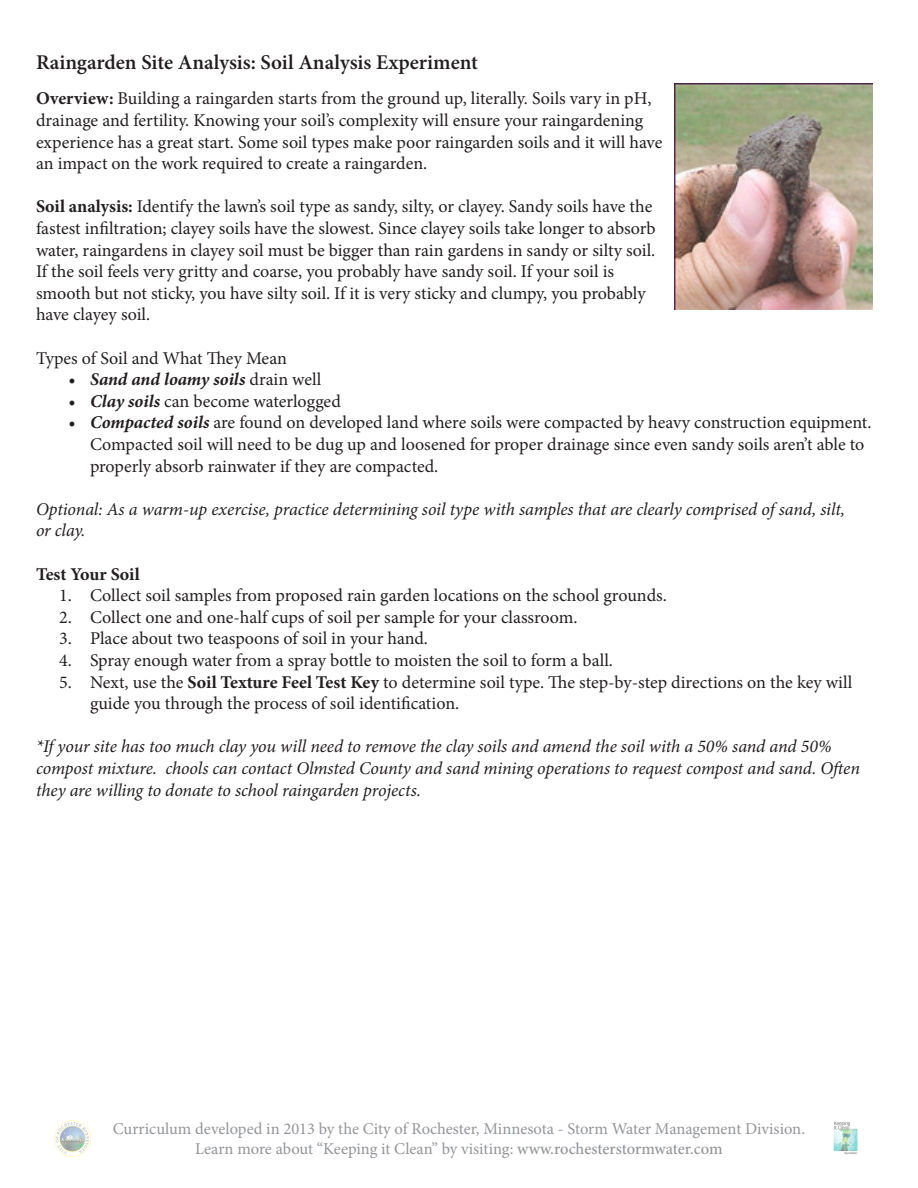
<style>
.page{position:relative;width:918px;height:1188px;background:#fff}
.page>*{position:absolute;margin:0;border:0;box-sizing:border-box;transform-origin:0 0}
.t1{font:600 21px "Minion Pro";color:#231f20}
.t2{font:18px/21.6px "Minion Pro";letter-spacing:-.005em;color:#231f20}
.t3{font:italic 18px/21.6px "Minion Pro";letter-spacing:-.01em;color:#231f20}
.t4{font:italic 700 18px "Minion Pro";letter-spacing:-.005em;color:#231f20}
.t5{font:700 18px "Minion Pro";letter-spacing:-.005em;color:#231f20}
.t6{font:16.5px "Minion Pro";color:#939598}
.s1{font-weight:700}
.s2{font-weight:400;font-style:normal}
.s3{font-weight:700;font-style:italic}
.s4{font-weight:500}
</style>
<div class="page">
<img style="left:54px;top:1120px;width:36px;height:36px">
<img style="left:833px;top:1121px;width:25px;height:34px">
<img style="left:674px;top:84px;width:199px;height:225px">
<p class="t1" style="left:36px;top:48px;width:444px">Raingarden Site Analysis: Soil Analysis Experiment</p>
<p class="t2" style="left:36px;top:88px;width:628px"><span class="s1">Overview:</span> Building a raingarden starts from the ground up, literally. Soils vary in pH, drainage and fertility. Knowing your soil’s complexity will ensure your raingardening experience has a great start. Some soil types make poor raingarden soils and it will have an impact on the work required to create a raingarden.</p>
<p class="t2" style="left:36px;top:196px;width:621px"><span class="s1">Soil analysis:</span> Identify the lawn’s soil type as sandy, silty, or clayey. Sandy soils have the fastest infiltration; clayey soils have the slowest. Since clayey soils take longer to absorb water, raingardens in clayey soil must be bigger than rain gardens in sandy or silty soil.<br>If the soil feels very gritty and coarse, you probably have sandy soil. If your soil is smooth but not sticky, you have silty soil. If it is very sticky and clumpy, you probably have clayey soil.</p>
<p class="t2" style="left:36px;top:347px;width:252px">Types of Soil and What They Mean</p>
<p class="t4" style="left:69px;top:367px;width:254px">• Sand and loamy soils <span class="s2">drain well</span></p>
<p class="t2" style="left:69px;top:390px;width:274px"><span class="s3">• Clay soils</span> can become waterlogged</p>
<p class="t2" style="left:90px;top:412px;width:783px;text-indent:-21px"><span class="s3">• Compacted soils</span> are found on developed land where soils were compacted by heavy construction equipment.<br>Compacted soil will need to be dug up and loosened for proper drainage since even sandy soils aren’t able to properly absorb rainwater if they are compacted.</p>
<p class="t3" style="left:36px;top:498px;width:811px">Optional: As a warm-up exercise, practice determining soil type with samples that are clearly comprised of sand, silt, or clay.</p>
<p class="t5" style="left:36px;top:561px;width:105px">Test Your Soil</p>
<p class="t2" style="left:59px;top:585px;width:609px">1. Collect soil samples from proposed rain garden locations on the school grounds.</p>
<p class="t2" style="left:59px;top:606px;width:520px">2. Collect one and one-half cups of soil per sample for your classroom.</p>
<p class="t2" style="left:59px;top:628px;width:370px">3. Place about two teaspoons of soil in your hand.</p>
<p class="t2" style="left:59px;top:650px;width:555px">4. Spray enough water from a spray bottle to moisten the soil to form a ball.</p>
<p class="t2" style="left:90px;top:671px;width:764px;text-indent:-31px">5. Next, use the <span class="s1">Soil Texture Feel Test Key</span> to determine soil type. The step-by-step directions on the key will guide you through the process of soil identification.</p>
<p class="t3" style="left:36px;top:736px;width:826px">*If your site has too much clay you will need to remove the clay soils and amend the soil with a 50% sand and 50% compost mixture. chools can contact Olmsted County and sand mining operations to request compost and sand. Often they are willing to donate to school raingarden projects.</p>
<p class="t6" style="left:113px;top:1118px;width:694px">Curriculum developed in 2013 by the City of Rochester, Minnesota - Storm Water Management Division.</p>
<p class="t6" style="left:195px;top:1138px;width:529px">Learn more about “Keeping it Clean” by visiting: <span class="s4">www.rochesterstormwater.com</span></p>
</div>
